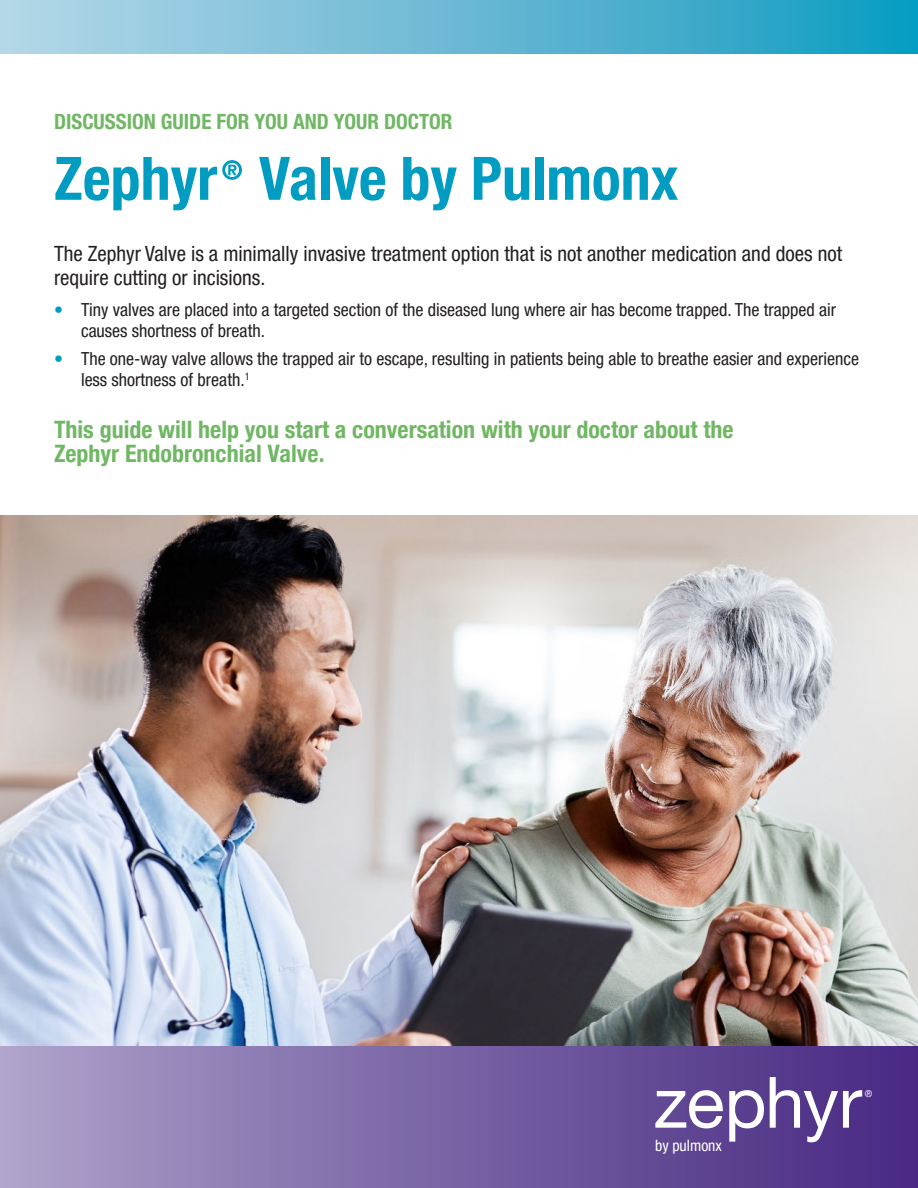
<style>
.page{position:relative;width:918px;height:1188px;background:#fff}
.page>*{position:absolute;margin:0;border:0;box-sizing:border-box;transform-origin:0 0}
.t1{font:70.95px "Helvetica Neue";letter-spacing:-.02em;color:#fff}
.t2{font:700 condensed 60px "Helvetica Neue LT Pro";color:#009cc2}
.t3{font:700 condensed 24px/24px "Helvetica Neue LT Pro";color:#70b764}
.t4{font:condensed 21px/24px "Helvetica Neue LT Pro";color:#231f20}
.t5{font:700 condensed 21px "Helvetica Neue LT Pro";color:#70b764}
.t6{font:condensed 18px/21px "Helvetica Neue LT Pro";color:#231f20}
.t7{font:condensed 15.6px "Helvetica Neue LT Pro";color:#fff}
.t8{font:condensed 9.45px "Helvetica Neue LT Pro";color:#fff}
.s1{color:#009cc2}
</style>
<div class="page">
<div style="left:0;top:1045px;width:918px;height:143px;background:linear-gradient(to right,#aca1c9,#462781)"></div>
<div style="left:0;top:0;width:918px;height:54px;background:linear-gradient(to right,#bbd6e8,#119bc1)"></div>
<img style="left:0;top:515px;width:918px;height:530px">
<svg style="left:222px;top:160px;width:20px;height:20px"></svg>
<p class="t5" style="left:54px;top:114px;width:400px">DISCUSSION GUIDE FOR YOU AND YOUR DOCTOR</p>
<h2 class="t2" style="left:54px;top:156px;width:626px">Zephyr<sup>®</sup> Valve by Pulmonx</h2>
<p class="t4" style="left:54px;top:243px;width:790px">The Zephyr Valve is a minimally invasive treatment option that is not another medication and does not require cutting or incisions.</p>
<p class="t6" style="left:81px;top:300px;width:757px;text-indent:-27px"><span class="s1">•</span> Tiny valves are placed into a targeted section of the diseased lung where air has become trapped. The trapped air causes shortness of breath.</p>
<p class="t6" style="left:81px;top:349px;width:780px;text-indent:-27px"><span class="s1">•</span> The one-way valve allows the trapped air to escape, resulting in patients being able to breathe easier and experience less shortness of breath.<sup>1</sup></p>
<h3 class="t3" style="left:54px;top:419px;width:681px">This guide will help you start a conversation with your doctor about the<br>Zephyr Endobronchial Valve.</h3>
<h1 class="t1" style="left:654px;top:1077px;width:210px">zephyr</h1>
<p class="t7" style="left:655px;top:1139px;width:68px">by pulmonx</p>
<p class="t8" style="left:865px;top:1090px;width:9px">®</p>
</div>
